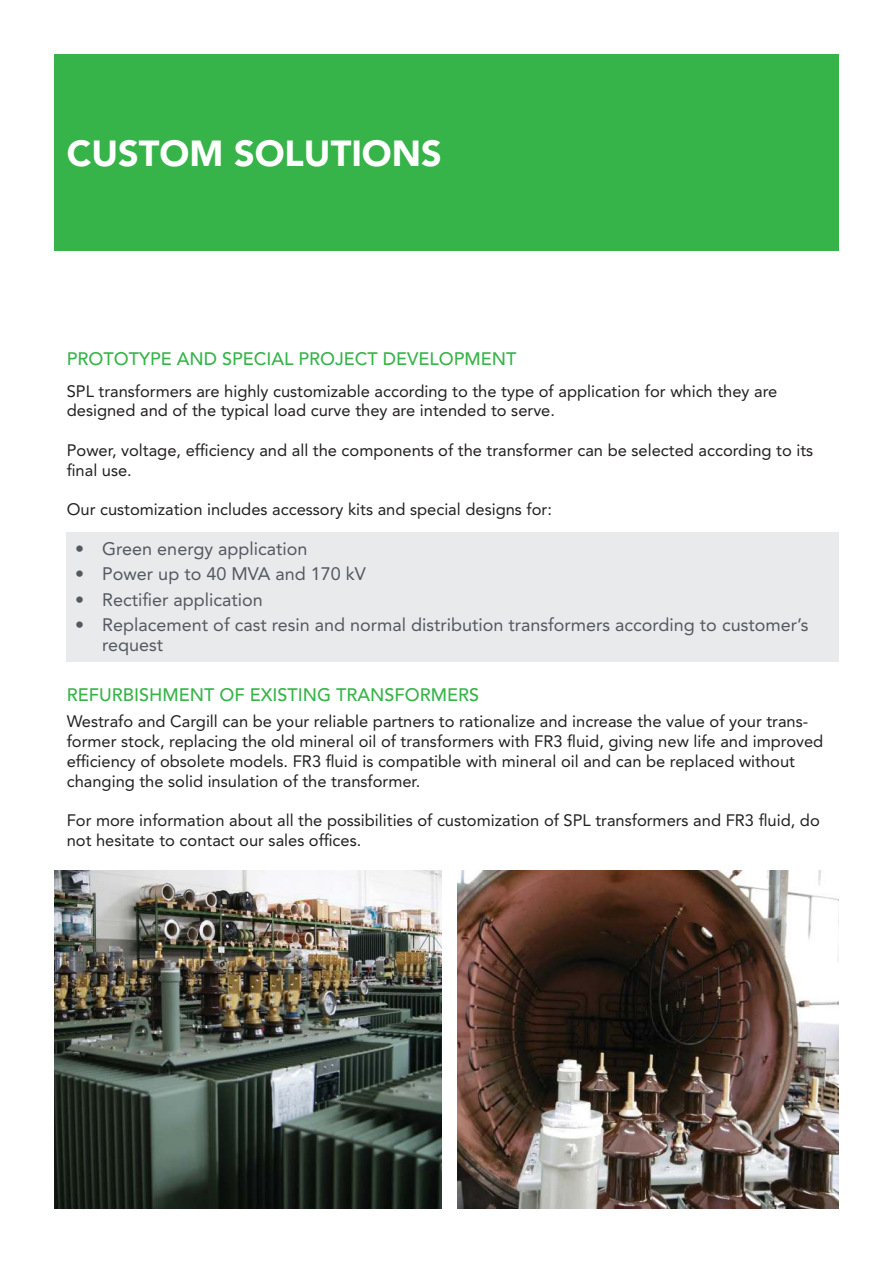
<style>
.page{position:relative;width:893px;height:1263px;background:#fff}
.page>*{position:absolute;margin:0;border:0;box-sizing:border-box;transform-origin:0 0}
.t1{font:900 36px "Avenir LT Std";color:#fff}
.t2{font:18px/19.5px "Avenir LT Std";color:#535861}
.t3{font:500 18px "Avenir LT Std";color:#37b449}
.t4{font:16.5px/19.8px "Avenir LT Std";color:#221f1f}
</style>
<div class="page">
<div style="left:54px;top:54px;width:785px;height:196px;background:#37b449"></div>
<div style="left:67px;top:533px;width:772px;height:129px;background:#e9eaeb"></div>
<img style="left:54px;top:871px;width:388px;height:338px">
<img style="left:458px;top:871px;width:381px;height:338px">
<h1 class="t1" style="left:67px;top:139px;width:377px">CUSTOM SOLUTIONS</h1>
<p class="t3" style="left:67px;top:351px;width:451px">PROTOTYPE AND SPECIAL PROJECT DEVELOPMENT</p>
<p class="t4" style="left:67px;top:382px;width:712px">SPL transformers are highly customizable according to the type of application for which they are designed and of the typical load curve they are intended to serve.</p>
<p class="t4" style="left:67px;top:442px;width:748px">Power, voltage, efficiency and all the components of the transformer can be selected according to its final use.</p>
<p class="t4" style="left:67px;top:501px;width:487px">Our customization includes accessory kits and special designs for:</p>
<p class="t2" style="left:75px;top:540px;width:234px">• Green energy application</p>
<p class="t2" style="left:75px;top:566px;width:292px">• Power up to 40 MVA and 170 kV</p>
<p class="t2" style="left:75px;top:591px;width:189px">• Rectifier application</p>
<p class="t2" style="left:102px;top:617px;width:708px;text-indent:-27px">• Replacement of cast resin and normal distribution transformers according to customer’s request</p>
<p class="t3" style="left:67px;top:687px;width:414px">REFURBISHMENT OF EXISTING TRANSFORMERS</p>
<p class="t4" style="left:67px;top:713px;width:758px">Westrafo and Cargill can be your reliable partners to rationalize and increase the value of your trans&shy;former stock, replacing the old mineral oil of transformers with FR3 fluid, giving new life and improved efficiency of obsolete models. FR3 fluid is compatible with mineral oil and can be replaced without changing the solid insulation of the transformer.</p>
<p class="t4" style="left:67px;top:812px;width:755px">For more information about all the possibilities of customization of SPL transformers and FR3 fluid, do not hesitate to contact our sales offices.</p>
</div>
